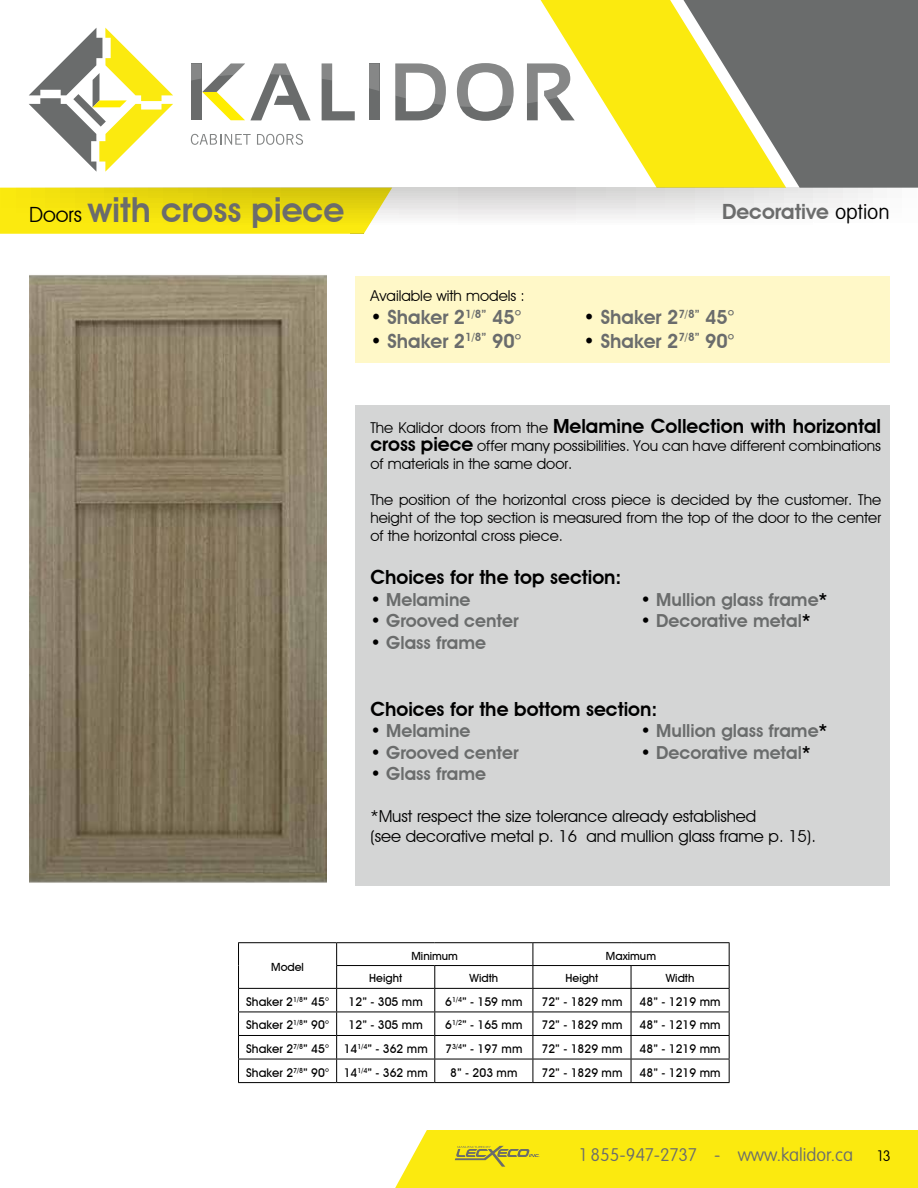
<style>
.page{position:relative;width:918px;height:1188px;background:#fff}
.page>*{position:absolute;margin:0;border:0;box-sizing:border-box;transform-origin:0 0}
.t1{font:600 34.5px "Avant Garde IT Cby BT";color:#6b6c6c}
.t2{font:600 21px "Avant Garde IT Cby BT";color:#6b6c6c}
.t3{font:600 19.5px "Avant Garde IT Cby BT";color:#000}
.t4{font:600 19.5px "Avant Garde IT Cby BT";color:#6a6c6c}
.t5{font:600 18px "Avant Garde IT Cby BT";color:#6a6c6c}
.t6{font:100 18px "VAG Rounded";color:#6a6c6c}
.t7{font:16.5px/19.8px "Avant Garde IT Cby BT";color:#000}
.t8{font:15px/18px "Avant Garde IT Cby BT";color:#000}
.t9{font:100 15px "VAG Rounded";color:#000}
.t10{font:500 12px "Avant Garde IT Cby BT";color:#000}
.t11{font:500 11.25px "Avant Garde IT Cby BT";color:#000}
.s1{font-weight:400;font-size:21px;color:#000}
.s2{font-family:"VAG Rounded";font-weight:100;color:#000}
.s3{color:#000}
.s4{font-weight:400;font-size:15px}
.s5{font-weight:600;font-size:19.5px}
</style>
<div class="page">
<svg style="left:532px;top:0;width:143px;height:188px;fill:#fbea0f"></svg>
<svg style="left:675px;top:0;width:243px;height:188px;background:#928f5f"></svg>
<svg style="left:0;top:227px;width:368px;height:7px;background:#faea18"></svg>
<svg style="left:0;top:188px;width:873px;height:39px"></svg>
<div style="left:369px;top:64px;width:10px;height:56px;background:#6a6c6c"></div>
<svg style="left:29px;top:28px;width:144px;height:144px"></svg>
<svg style="left:191px;top:134px;width:60px;height:11px"></svg>
<svg style="left:257px;top:134px;width:46px;height:11px"></svg>
<svg style="left:191px;top:64px;width:120px;height:56px"></svg>
<svg style="left:322px;top:64px;width:33px;height:56px"></svg>
<svg style="left:369px;top:64px;width:10px;height:27px"></svg>
<svg style="left:395px;top:64px;width:51px;height:56px"></svg>
<svg style="left:457px;top:63px;width:57px;height:58px"></svg>
<svg style="left:527px;top:64px;width:48px;height:56px"></svg>
<img style="left:29px;top:275px;width:297px;height:669px">
<div style="left:355px;top:276px;width:535px;height:87px;background:#fff8c8"></div>
<div style="left:355px;top:405px;width:535px;height:480px;background:#d4d5d5"></div>
<hr style="left:238px;top:942px;width:99px;height:1px;background:#000">
<hr style="left:337px;top:942px;width:98px;height:1px;background:#000">
<hr style="left:435px;top:942px;width:98px;height:1px;background:#000">
<hr style="left:533px;top:942px;width:98px;height:1px;background:#000">
<hr style="left:631px;top:942px;width:99px;height:1px;background:#000">
<hr style="left:336px;top:965px;width:99px;height:1px;background:#000">
<hr style="left:238px;top:988px;width:99px;height:1px;background:#000">
<hr style="left:337px;top:988px;width:98px;height:1px;background:#000">
<hr style="left:238px;top:1012px;width:99px;height:1px;background:#000">
<hr style="left:337px;top:1012px;width:98px;height:1px;background:#000">
<hr style="left:238px;top:1035px;width:99px;height:1px;background:#000">
<hr style="left:337px;top:1035px;width:98px;height:1px;background:#000">
<hr style="left:238px;top:1059px;width:99px;height:1px;background:#000">
<svg style="left:238px;top:943px;width:1px;height:139px"></svg>
<hr style="left:337px;top:1059px;width:98px;height:1px;background:#000">
<svg style="left:336px;top:943px;width:1px;height:139px"></svg>
<svg style="left:343px;top:943px;width:575px;height:245px"></svg>
<hr style="left:238px;top:1082px;width:99px;height:1px;background:#000">
<hr style="left:337px;top:1082px;width:98px;height:1px;background:#000">
<hr style="left:435px;top:1082px;width:98px;height:1px;background:#000">
<hr style="left:533px;top:1082px;width:98px;height:1px;background:#000">
<hr style="left:631px;top:1082px;width:99px;height:1px;background:#000">
<h1 class="t1" style="left:29px;top:190px;width:317px"><span class="s1">Doors</span> with cross piece</h1>
<h2 class="t2" style="left:722px;top:199px;width:169px">Decorative <span class="s2">option</span></h2>
<p class="t8" style="left:370px;top:287px;width:156px">Available with models :</p>
<h3 class="t4" style="left:370px;top:306px;width:152px"><span class="s3">•</span> Shaker 2<sup>1/8”</sup> 45°</h3>
<h3 class="t4" style="left:584px;top:306px;width:152px"><span class="s3">•</span> Shaker 2<sup>7/8”</sup> 45°</h3>
<h3 class="t4" style="left:370px;top:329px;width:152px"><span class="s3">•</span> Shaker 2<sup>1/8”</sup> 90°</h3>
<h3 class="t4" style="left:584px;top:329px;width:152px"><span class="s3">•</span> Shaker 2<sup>7/8”</sup> 90°</h3>
<h3 class="t3" style="left:370px;top:414px;width:512px"><span class="s4">The Kalidor doors from the</span> Melamine Collection with horizontal</h3>
<p class="t8" style="left:370px;top:436px;width:512px"><span class="s5">cross piece</span> offer many possibilities. You can have different combinations of materials in the same door.</p>
<p class="t8" style="left:370px;top:490px;width:512px;text-align:justify">The position of the horizontal cross piece is decided by the customer. The height of the top section is measured from the top of the door to the center of the horizontal cross piece.</p>
<h3 class="t3" style="left:370px;top:566px;width:253px">Choices for the top section:</h3>
<p class="t5" style="left:370px;top:589px;width:102px"><span class="s3">•</span> Melamine</p>
<p class="t5" style="left:640px;top:589px;width:189px"><span class="s3">•</span> Mullion glass frame<span class="s3">*</span></p>
<p class="t5" style="left:370px;top:610px;width:149px"><span class="s3">•</span> Grooved center</p>
<p class="t5" style="left:640px;top:610px;width:172px"><span class="s3">•</span> Decorative metal<span class="s3">*</span></p>
<p class="t5" style="left:370px;top:632px;width:117px"><span class="s3">•</span> Glass frame</p>
<h3 class="t3" style="left:370px;top:697px;width:289px">Choices for the bottom section:</h3>
<p class="t5" style="left:370px;top:720px;width:102px"><span class="s3">•</span> Melamine</p>
<p class="t5" style="left:640px;top:720px;width:189px"><span class="s3">•</span> Mullion glass frame<span class="s3">*</span></p>
<p class="t5" style="left:370px;top:742px;width:149px"><span class="s3">•</span> Grooved center</p>
<p class="t5" style="left:640px;top:742px;width:172px"><span class="s3">•</span> Decorative metal<span class="s3">*</span></p>
<p class="t5" style="left:370px;top:763px;width:117px"><span class="s3">•</span> Glass frame</p>
<p class="t7" style="left:370px;top:806px;width:447px">*Must respect the size tolerance already established<br>(see decorative metal p. 16 and mullion glass frame p. 15).</p>
<p class="t11" style="left:271px;top:960px;width:34px">Model</p>
<p class="t11" style="left:412px;top:949px;width:48px">Minimum</p>
<p class="t11" style="left:606px;top:949px;width:52px">Maximum</p>
<p class="t11" style="left:369px;top:972px;width:34px">Height</p>
<p class="t11" style="left:470px;top:972px;width:30px">Width</p>
<p class="t11" style="left:566px;top:972px;width:34px">Height</p>
<p class="t11" style="left:666px;top:972px;width:30px">Width</p>
<p class="t10" style="left:246px;top:994px;width:84px">Shaker 2<sup>1/8</sup>” 45°</p>
<p class="t10" style="left:349px;top:994px;width:76px">12” - 305 mm</p>
<p class="t10" style="left:445px;top:994px;width:79px">6<sup>1/4</sup>” - 159 mm</p>
<p class="t10" style="left:541px;top:994px;width:83px">72” - 1829 mm</p>
<p class="t10" style="left:640px;top:994px;width:83px">48” - 1219 mm</p>
<p class="t10" style="left:246px;top:1018px;width:84px">Shaker 2<sup>1/8</sup>” 90°</p>
<p class="t10" style="left:349px;top:1018px;width:76px">12” - 305 mm</p>
<p class="t10" style="left:445px;top:1018px;width:79px">6<sup>1/2</sup>” - 165 mm</p>
<p class="t10" style="left:541px;top:1018px;width:83px">72” - 1829 mm</p>
<p class="t10" style="left:640px;top:1018px;width:83px">48” - 1219 mm</p>
<p class="t10" style="left:246px;top:1041px;width:183px">Shaker 2<sup>7/8</sup>” 45° 14<sup>1/4</sup>” - 362 mm</p>
<p class="t10" style="left:445px;top:1041px;width:79px">7<sup>3/4</sup>” - 197 mm</p>
<p class="t10" style="left:541px;top:1041px;width:83px">72” - 1829 mm</p>
<p class="t10" style="left:640px;top:1041px;width:83px">48” - 1219 mm</p>
<p class="t10" style="left:246px;top:1065px;width:183px">Shaker 2<sup>7/8</sup>” 90° 14<sup>1/4</sup>” - 362 mm</p>
<p class="t10" style="left:450px;top:1065px;width:69px">8” - 203 mm</p>
<p class="t10" style="left:541px;top:1065px;width:83px">72” - 1829 mm</p>
<p class="t10" style="left:640px;top:1065px;width:83px">48” - 1219 mm</p>
<p class="t6" style="left:580px;top:1144px;width:275px">1 855-947-2737 - www.kalidor.ca</p>
<p class="t9" style="left:878px;top:1147px;width:15px">13</p>
</div>
